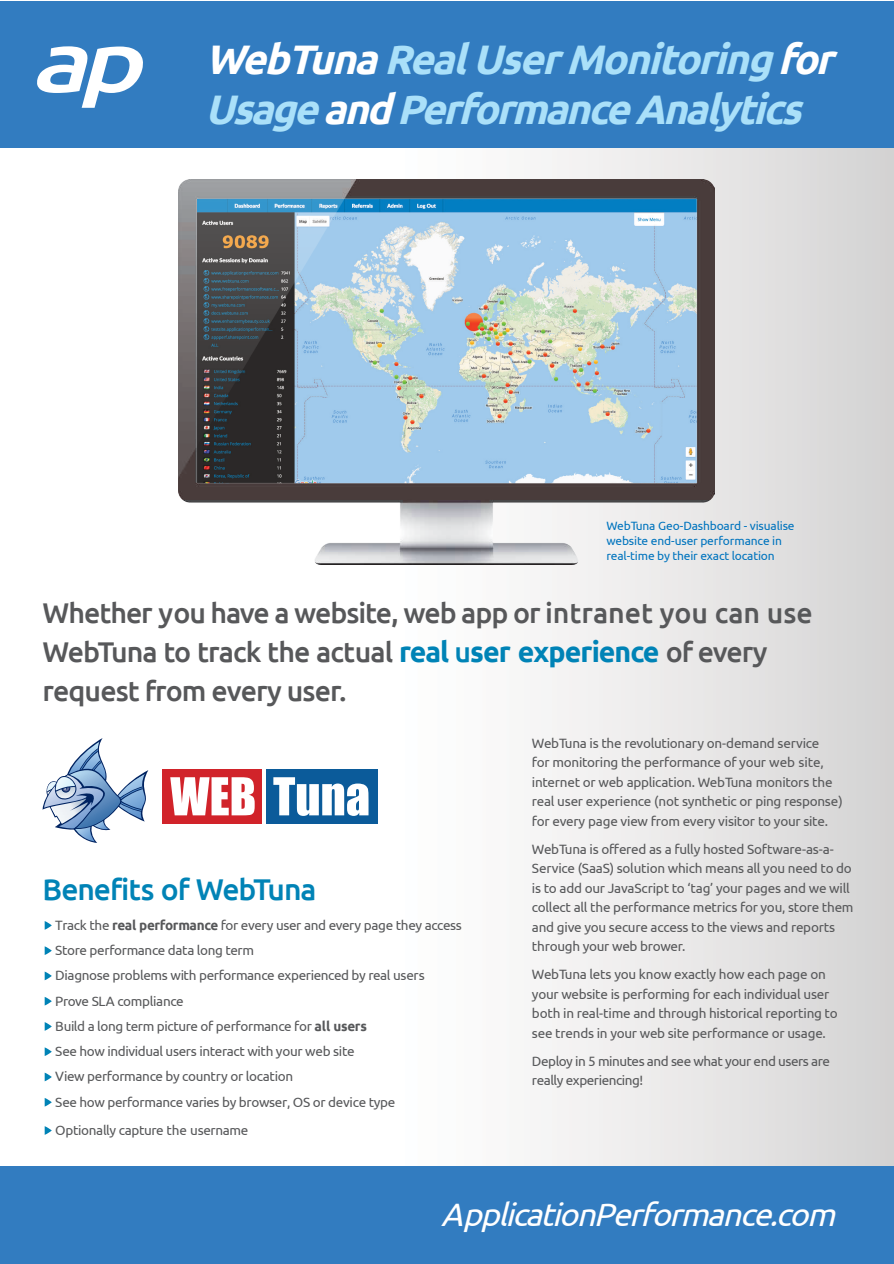
<style>
.page{position:relative;width:894px;height:1264px;background:#fff}
.page>*{position:absolute;margin:0;border:0;box-sizing:border-box;transform-origin:0 0}
.t1{font:italic 700 41.25px/49.5px "Ubuntu";color:#aae0f9}
.t2{font:italic 32.4px "Ubuntu";color:#fff}
.t3{font:500 30px "Ubuntu";letter-spacing:-.035em;color:#0083b6}
.t4{font:500 28.5px/38.7px "Ubuntu";letter-spacing:-.03em;color:#57585a}
.t5{font:13.5px/19.5px "Ubuntu";letter-spacing:-.02em;color:#57585a}
.t6{font:12px/15px "Ubuntu";letter-spacing:-.015em;color:#0074be}
.s1{color:#fff}
.s2{font-weight:700;color:#0083b6}
.s3{color:#0083b6}
.s4{font-weight:700}
</style>
<div class="page">
<img style="left:333px;top:148px;width:560px;height:1017px">
<div style="left:0;top:1165px;width:893px;height:98px;background:#327cc0"></div>
<div style="left:0;top:1px;width:893px;height:147px;background:#327cc0"></div>
<svg style="left:37px;top:46px;width:106px;height:62px"></svg>
<svg style="left:45px;top:921px;width:7px;height:8px"></svg>
<svg style="left:45px;top:946px;width:7px;height:9px"></svg>
<svg style="left:45px;top:971px;width:7px;height:9px"></svg>
<svg style="left:45px;top:997px;width:7px;height:8px"></svg>
<svg style="left:45px;top:1022px;width:7px;height:8px"></svg>
<svg style="left:45px;top:1047px;width:7px;height:9px"></svg>
<svg style="left:45px;top:1072px;width:7px;height:9px"></svg>
<svg style="left:45px;top:1098px;width:7px;height:8px"></svg>
<svg style="left:45px;top:1126px;width:7px;height:8px"></svg>
<div style="left:162px;top:768px;width:100px;height:55px;background:#d1232a"></div>
<div style="left:266px;top:768px;width:112px;height:55px;background:#0b5b9a"></div>
<svg style="left:43px;top:738px;width:105px;height:105px"></svg>
<svg style="left:170px;top:777px;width:84px;height:38px"></svg>
<svg style="left:273px;top:777px;width:95px;height:39px"></svg>
<img style="left:179px;top:180px;width:535px;height:384px">
<h1 class="t1" style="left:205px;top:37px;width:638px"><span class="s1">WebTuna</span> Real User Monitoring <span class="s1">for<br></span>Usage <span class="s1">and</span> Performance Analytics</h1>
<p class="t6" style="left:606px;top:519px;width:190px">WebTuna Geo-Dashboard - visualise website end-user performance in real-time by their exact location</p>
<h3 class="t4" style="left:43px;top:595px;width:771px">Whether you have a website, web app or intranet you can use<br>WebTuna to track the actual <span class="s2">real</span> <span class="s3">u</span><span class="s2">ser experience</span> of every request from every user.</h3>
<h3 class="t3" style="left:43px;top:877px;width:275px">Benefits of WebTuna</h3>
<p class="t5" style="left:55px;top:913px;width:408px;line-height:25.2px">Track the <span class="s4">real performance</span> for every user and every page they access Store performance data long term<br>Diagnose problems with performance experienced by real users<br>Prove SLA compliance<br>Build a long term picture of performance for <span class="s4">all users<br></span>See how individual users interact with your web site<br>View performance by country or location<br>See how performance varies by browser, OS or device type</p>
<p class="t5" style="left:55px;top:1121px;width:194px">Optionally capture the username</p>
<p class="t5" style="left:531px;top:733px;width:312px">WebTuna is the revolutionary on-demand service<br>for monitoring the performance of your web site, internet or web application. WebTuna monitors the real user experience (not synthetic or ping response) for every page view from every visitor to your site.</p>
<p class="t5" style="left:531px;top:839px;width:323px">WebTuna is offered as a fully hosted Software-as-a-Service (SaaS) solution which means all you need to do is to add our JavaScript to ‘tag’ your pages and we will collect all the performance metrics for you, store them and give you secure access to the views and reports through your web brower.</p>
<p class="t5" style="left:531px;top:965px;width:307px">WebTuna lets you know exactly how each page on your website is performing for each individual user both in real-time and through historical reporting to see trends in your web site performance or usage.</p>
<p class="t5" style="left:531px;top:1051px;width:299px">Deploy in 5 minutes and see what your end users are really experiencing!</p>
<h2 class="t2" style="left:441px;top:1200px;width:403px">ApplicationPerformance.com</h2>
</div>
